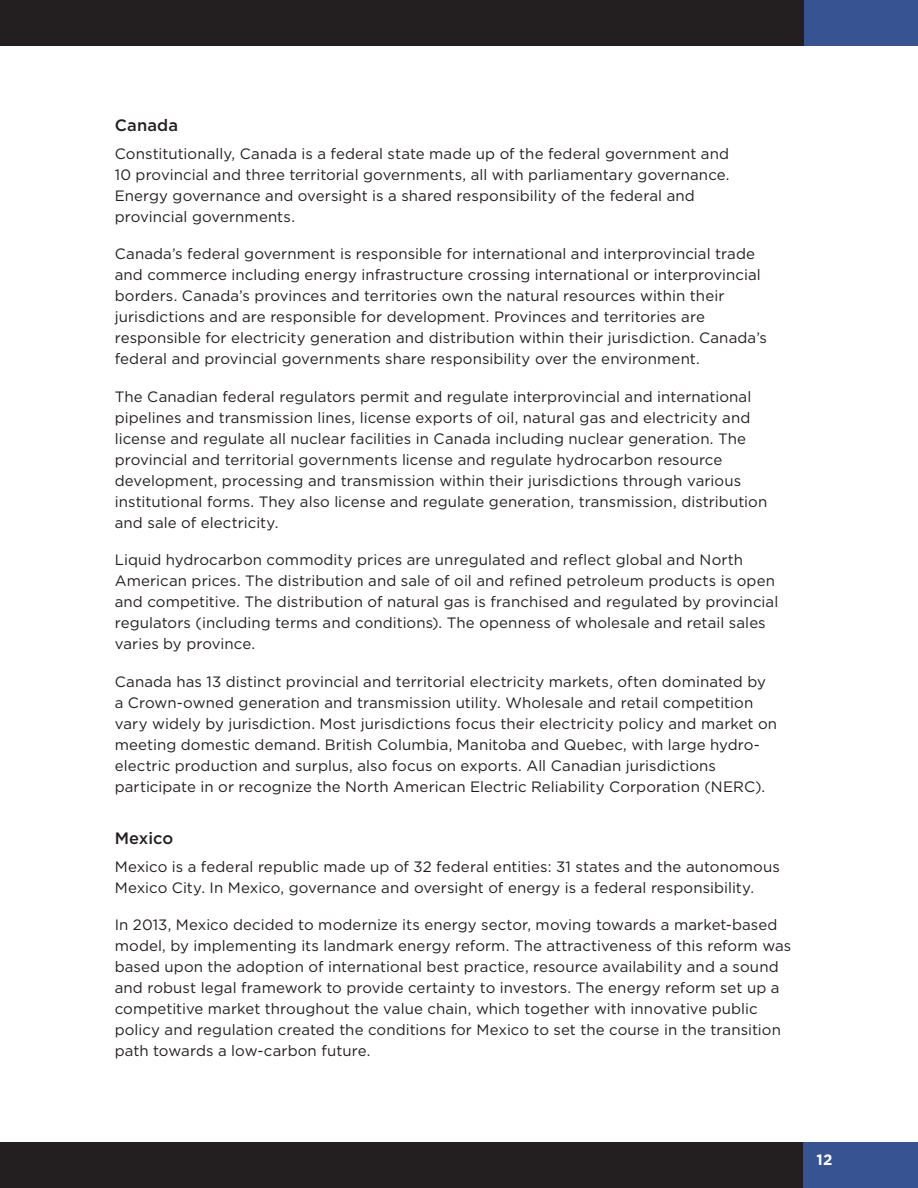
<style>
.page{position:relative;width:918px;height:1188px;background:#fff}
.page>*{position:absolute;margin:0;border:0;box-sizing:border-box;transform-origin:0 0}
.t1{font:500 16.5px "Gotham";letter-spacing:.005em;color:#231f20}
.t2{font:15px/21px "Gotham";letter-spacing:.005em;color:#231f20}
.t3{font:700 15px "Gotham";color:#fff}
</style>
<div class="page">
<div style="left:802px;top:1143px;width:116px;height:45px;background:#375392"></div>
<div style="left:803px;top:0;width:115px;height:45px;background:#375392"></div>
<div style="left:0;top:1143px;width:802px;height:45px;background:#231f20"></div>
<div style="left:0;top:0;width:803px;height:45px;background:#231f20"></div>
<p class="t1" style="left:115px;top:114px;width:65px">Canada</p>
<p class="t2" style="left:115px;top:143px;width:616px">Constitutionally, Canada is a federal state made up of the federal government and 10 provincial and three territorial governments, all with parliamentary governance.<br>Energy governance and oversight is a shared responsibility of the federal and provincial governments.</p>
<p class="t2" style="left:115px;top:243px;width:654px">Canada’s federal government is responsible for international and interprovincial trade and commerce including energy infrastructure crossing international or interprovincial borders. Canada’s provinces and territories own the natural resources within their jurisdictions and are responsible for development. Provinces and territories are responsible for electricity generation and distribution within their jurisdiction. Canada’s federal and provincial governments share responsibility over the environment.</p>
<p class="t2" style="left:115px;top:386px;width:654px">The Canadian federal regulators permit and regulate interprovincial and international pipelines and transmission lines, license exports of oil, natural gas and electricity and license and regulate all nuclear facilities in Canada including nuclear generation. The provincial and territorial governments license and regulate hydrocarbon resource development, processing and transmission within their jurisdictions through various institutional forms. They also license and regulate generation, transmission, distribution and sale of electricity.</p>
<p class="t2" style="left:115px;top:549px;width:665px">Liquid hydrocarbon commodity prices are unregulated and reflect global and North American prices. The distribution and sale of oil and refined petroleum products is open and competitive. The distribution of natural gas is franchised and regulated by provincial regulators (including terms and conditions). The openness of wholesale and retail sales varies by province.</p>
<p class="t2" style="left:115px;top:671px;width:664px">Canada has 13 distinct provincial and territorial electricity markets, often dominated by a Crown-owned generation and transmission utility. Wholesale and retail competition vary widely by jurisdiction. Most jurisdictions focus their electricity policy and market on meeting domestic demand. British Columbia, Manitoba and Quebec, with large hydro&shy;electric production and surplus, also focus on exports. All Canadian jurisdictions participate in or recognize the North American Electric Reliability Corporation (NERC).</p>
<p class="t1" style="left:115px;top:828px;width:60px">Mexico</p>
<p class="t2" style="left:115px;top:856px;width:667px">Mexico is a federal republic made up of 32 federal entities: 31 states and the autonomous<br>Mexico City. In Mexico, governance and oversight of energy is a federal responsibility.</p>
<p class="t2" style="left:115px;top:914px;width:678px">In 2013, Mexico decided to modernize its energy sector, moving towards a market-based model, by implementing its landmark energy reform. The attractiveness of this reform was based upon the adoption of international best practice, resource availability and a sound and robust legal framework to provide certainty to investors. The energy reform set up a competitive market throughout the value chain, which together with innovative public policy and regulation created the conditions for Mexico to set the course in the transition path towards a low-carbon future.</p>
<p class="t3" style="left:817px;top:1150px;width:17px">12</p>
</div>
